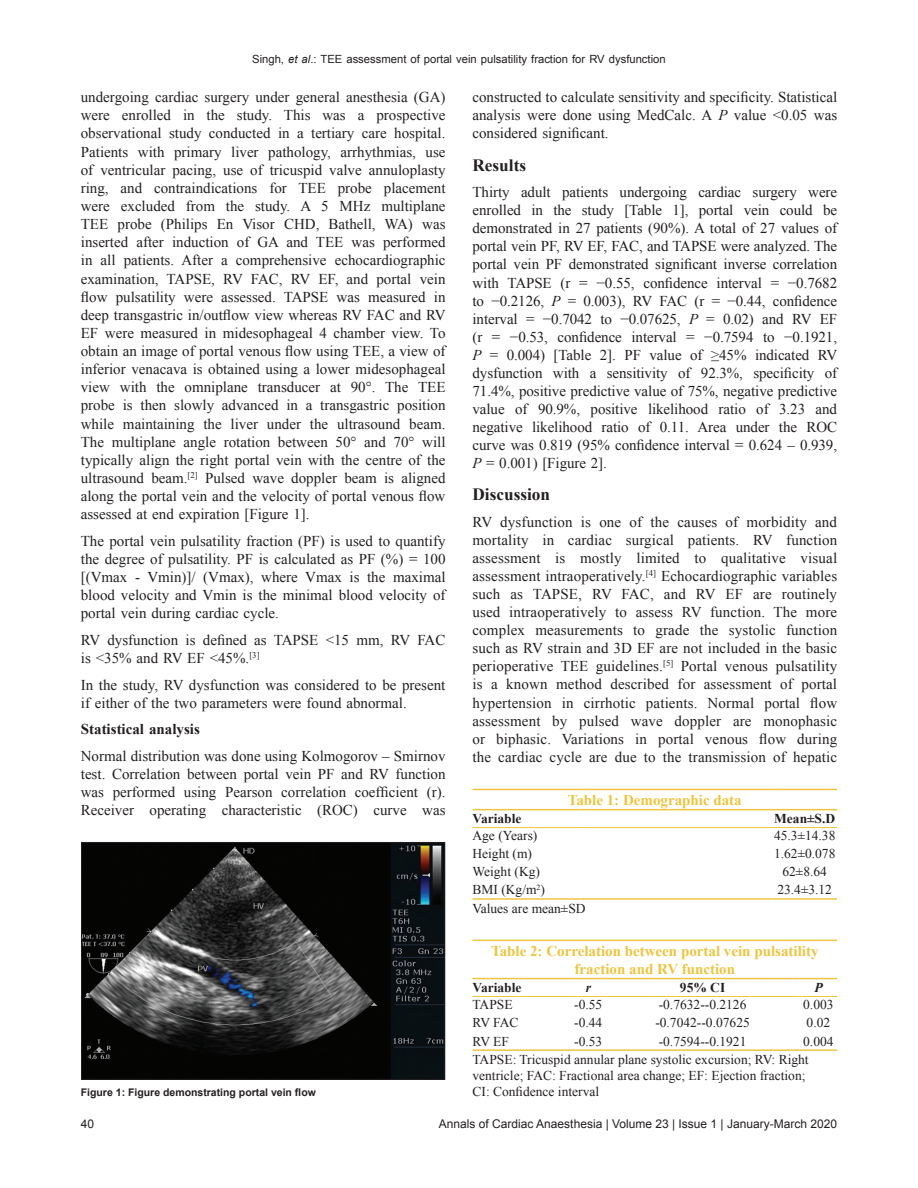
<style>
.page{position:relative;width:918px;height:1188px;background:#fff}
.page>*{position:absolute;margin:0;border:0;box-sizing:border-box;transform-origin:0 0}
.t1{font:700 17.25px "Times New Roman";color:#231f20}
.TX{font:15px/18.1px "Times New Roman";color:#231f20;text-align:justify}
.TT{font:700 15px/18px "Times New Roman";color:#efc43e;text-align:center}
.t2{font:700 15px "Times New Roman";color:#231f20}
.TFN{font:13.5px/16.2px "Times New Roman";color:#231f20}
.TBL{font:13.5px "Times New Roman";color:#231f20}
.TB{font:13.5px "Times New Roman";color:#231f20}
.TCH{font:700 13.5px "Times New Roman";color:#231f20}
.TCH-2{font:italic 700 13.5px "Times New Roman";color:#231f20}
.t3{font:12px "Arial";color:#231f20}
.t4{font:11.25px "Arial";color:#231f20}
.FGC{font:700 10.5px "Arial";color:#231f20}
.s1{font-style:italic}
</style>
<div class="page">
<img style="left:83px;top:844px;width:360px;height:234px">
<div style="left:81px;top:842px;width:364px;height:238px;border:1px solid #231f20"></div>
<hr style="left:472px;top:1049px;width:52px;height:2px;background:#efc43e">
<hr style="left:524px;top:1049px;width:47px;height:2px;background:#efc43e">
<hr style="left:571px;top:1049px;width:35px;height:2px;background:#efc43e">
<hr style="left:606px;top:1049px;width:47px;height:2px;background:#efc43e">
<hr style="left:653px;top:1049px;width:99px;height:2px;background:#efc43e">
<hr style="left:752px;top:1049px;width:48px;height:2px;background:#efc43e">
<hr style="left:800px;top:1049px;width:37px;height:2px;background:#efc43e">
<hr style="left:472px;top:996px;width:52px;height:1px;background:#efc43e">
<hr style="left:524px;top:996px;width:47px;height:1px;background:#efc43e">
<hr style="left:571px;top:996px;width:35px;height:1px;background:#efc43e">
<hr style="left:606px;top:996px;width:47px;height:1px;background:#efc43e">
<hr style="left:653px;top:996px;width:99px;height:1px;background:#efc43e">
<hr style="left:752px;top:996px;width:48px;height:1px;background:#efc43e">
<hr style="left:800px;top:996px;width:37px;height:1px;background:#efc43e">
<hr style="left:472px;top:940px;width:52px;height:1px;background:#efc43e">
<hr style="left:524px;top:940px;width:47px;height:1px;background:#efc43e">
<hr style="left:571px;top:940px;width:35px;height:1px;background:#efc43e">
<hr style="left:606px;top:940px;width:47px;height:1px;background:#efc43e">
<hr style="left:653px;top:940px;width:99px;height:1px;background:#efc43e">
<hr style="left:752px;top:940px;width:48px;height:1px;background:#efc43e">
<hr style="left:800px;top:940px;width:37px;height:1px;background:#efc43e">
<hr style="left:472px;top:978px;width:52px;height:1px;background:#efc43e">
<hr style="left:524px;top:978px;width:47px;height:1px;background:#efc43e">
<hr style="left:571px;top:978px;width:35px;height:1px;background:#efc43e">
<hr style="left:606px;top:978px;width:47px;height:1px;background:#efc43e">
<hr style="left:653px;top:978px;width:99px;height:1px;background:#efc43e">
<hr style="left:752px;top:978px;width:48px;height:1px;background:#efc43e">
<hr style="left:800px;top:978px;width:37px;height:1px;background:#efc43e">
<hr style="left:472px;top:898px;width:108px;height:2px;background:#efc43e">
<hr style="left:580px;top:898px;width:192px;height:2px;background:#efc43e">
<hr style="left:772px;top:898px;width:65px;height:2px;background:#efc43e">
<hr style="left:472px;top:827px;width:108px;height:1px;background:#efc43e">
<hr style="left:580px;top:827px;width:192px;height:1px;background:#efc43e">
<hr style="left:772px;top:827px;width:65px;height:1px;background:#efc43e">
<hr style="left:472px;top:789px;width:108px;height:1px;background:#efc43e">
<hr style="left:580px;top:789px;width:192px;height:1px;background:#efc43e">
<hr style="left:772px;top:789px;width:65px;height:1px;background:#efc43e">
<hr style="left:472px;top:809px;width:108px;height:1px;background:#efc43e">
<hr style="left:580px;top:809px;width:192px;height:1px;background:#efc43e">
<hr style="left:772px;top:809px;width:65px;height:1px;background:#efc43e">
<p class="t4" style="left:252px;top:51px;width:415px">Singh, <span class="s1">et al</span>.: TEE assessment of portal vein pulsatility fraction for RV dysfunction</p>
<p class="TX" style="left:81px;top:88px;width:366px">undergoing cardiac surgery under general anesthesia (GA) were enrolled in the study. This was a prospective observational study conducted in a tertiary care hospital.<br>Patients with primary liver pathology, arrhythmias, use of ventricular pacing, use of tricuspid valve annuloplasty ring, and contraindications for TEE probe placement were excluded from the study. A 5 MHz multiplane TEE probe (Philips En Visor CHD, Bathell, WA) was inserted after induction of GA and TEE was performed in all patients. After a comprehensive echocardiographic examination, TAPSE, RV FAC, RV EF, and portal vein flow pulsatility were assessed. TAPSE was measured in deep transgastric in/outflow view whereas RV FAC and RV EF were measured in midesophageal 4 chamber view. To obtain an image of portal venous flow using TEE, a view of inferior venacava is obtained using a lower midesophageal view with the omniplane transducer at 90°. The TEE probe is then slowly advanced in a transgastric position while maintaining the liver under the ultrasound beam.<br>The multiplane angle rotation between 50° and 70° will typically align the right portal vein with the centre of the ultrasound beam.<sup>[2]</sup> Pulsed wave doppler beam is aligned along the portal vein and the velocity of portal venous flow assessed at end expiration [Figure 1].</p>
<p class="TX" style="left:81px;top:531px;width:366px">The portal vein pulsatility fraction (PF) is used to quantify the degree of pulsatility. PF is calculated as PF (%) = 100 [(Vmax - Vmin)]/ (Vmax), where Vmax is the maximal blood velocity and Vmin is the minimal blood velocity of portal vein during cardiac cycle.</p>
<p class="TX" style="left:81px;top:630px;width:366px">RV dysfunction is defined as TAPSE &lt;15 mm, RV FAC is &lt;35% and RV EF &lt;45%.<sup>[3]</sup></p>
<p class="TX" style="left:81px;top:675px;width:366px">In the study, RV dysfunction was considered to be present if either of the two parameters were found abnormal.</p>
<h2 class="t2" style="left:81px;top:718px;width:121px">Statistical analysis</h2>
<p class="TX" style="left:81px;top:746px;width:366px">Normal distribution was done using Kolmogorov – Smirnov test. Correlation between portal vein PF and RV function was performed using Pearson correlation coefficient (r).<br>Receiver operating characteristic (ROC) curve was</p>
<p class="FGC" style="left:81px;top:1086px;width:237px">Figure 1: Figure demonstrating portal vein flow</p>
<p class="TX" style="left:472px;top:88px;width:366px">constructed to calculate sensitivity and specificity. Statistical analysis were done using MedCalc. A <span class="s1">P</span> value &lt;0.05 was considered significant.</p>
<h1 class="t1" style="left:472px;top:152px;width:55px">Results</h1>
<p class="TX" style="left:472px;top:183px;width:366px">Thirty adult patients undergoing cardiac surgery were enrolled in the study [Table 1], portal vein could be demonstrated in 27 patients (90%). A total of 27 values of portal vein PF, RV EF, FAC, and TAPSE were analyzed. The portal vein PF demonstrated significant inverse correlation with TAPSE (r = −0.55, confidence interval = −0.7682 to −0.2126, <span class="s1">P</span> = 0.003), RV FAC (r = −0.44, confidence interval = −0.7042 to −0.07625, <span class="s1">P</span> = 0.02) and RV EF (r = −0.53, confidence interval = −0.7594 to −0.1921, <span class="s1">P</span> = 0.004) [Table 2]. PF value of ≥45% indicated RV dysfunction with a sensitivity of 92.3%, specificity of 71.4%, positive predictive value of 75%, negative predictive value of 90.9%, positive likelihood ratio of 3.23 and negative likelihood ratio of 0.11. Area under the ROC curve was 0.819 (95% confidence interval = 0.624 – 0.939, <span class="s1">P</span> = 0.001) [Figure 2].</p>
<h1 class="t1" style="left:472px;top:482px;width:79px">Discussion</h1>
<p class="TX" style="left:472px;top:512px;width:366px">RV dysfunction is one of the causes of morbidity and mortality in cardiac surgical patients. RV function assessment is mostly limited to qualitative visual assessment intraoperatively.<sup>[4]</sup> Echocardiographic variables such as TAPSE, RV FAC, and RV EF are routinely used intraoperatively to assess RV function. The more complex measurements to grade the systolic function such as RV strain and 3D EF are not included in the basic perioperative TEE guidelines.<sup>[5]</sup> Portal venous pulsatility is a known method described for assessment of portal hypertension in cirrhotic patients. Normal portal flow assessment by pulsed wave doppler are monophasic or biphasic. Variations in portal venous flow during the cardiac cycle are due to the transmission of hepatic</p>
<p class="TT" style="left:568px;top:790px;width:176px">Table 1: Demographic data</p>
<p class="TCH" style="left:472px;top:809px;width:51px">Variable</p>
<p class="TCH" style="left:774px;top:809px;width:63px">Mean±S.D</p>
<p class="TBL" style="left:472px;top:826px;width:66px">Age (Years)</p>
<p class="TBL" style="left:774px;top:826px;width:63px">45.3±14.38</p>
<p class="TBL" style="left:472px;top:844px;width:61px">Height (m)</p>
<p class="TBL" style="left:774px;top:844px;width:63px">1.62±0.078</p>
<p class="TBL" style="left:472px;top:862px;width:69px">Weight (Kg)</p>
<p class="TBL" style="left:782px;top:862px;width:46px">62±8.64</p>
<p class="TBL" style="left:472px;top:880px;width:74px">BMI (Kg/m<sup>2</sup>)</p>
<p class="TBL" style="left:777px;top:880px;width:56px">23.4±3.12</p>
<p class="TFN" style="left:472px;top:900px;width:115px">Values are mean±SD</p>
<p class="TT" style="left:491px;top:941px;width:329px">Table 2: Correlation between portal vein pulsatility fraction and RV function</p>
<p class="TCH" style="left:472px;top:978px;width:51px">Variable</p>
<p class="TCH-2" style="left:586px;top:978px;width:7px">r</p>
<p class="TCH" style="left:680px;top:978px;width:47px">95% CI</p>
<p class="TCH-2" style="left:815px;top:978px;width:10px">P</p>
<p class="TB" style="left:472px;top:995px;width:42px">TAPSE</p>
<p class="TB" style="left:574px;top:995px;width:30px">‑0.55</p>
<p class="TB" style="left:659px;top:995px;width:89px">‑0.7632-‑0.2126</p>
<p class="TB" style="left:803px;top:995px;width:32px">0.003</p>
<p class="TB" style="left:472px;top:1013px;width:48px">RV FAC</p>
<p class="TB" style="left:574px;top:1013px;width:30px">‑0.44</p>
<p class="TB" style="left:655px;top:1013px;width:96px">‑0.7042-‑0.07625</p>
<p class="TB" style="left:807px;top:1013px;width:25px">0.02</p>
<p class="TBL" style="left:472px;top:1032px;width:38px">RV EF</p>
<p class="TBL" style="left:574px;top:1032px;width:30px">‑0.53</p>
<p class="TBL" style="left:659px;top:1032px;width:89px">‑0.7594-‑0.1921</p>
<p class="TBL" style="left:803px;top:1032px;width:32px">0.004</p>
<p class="TFN" style="left:472px;top:1051px;width:338px">TAPSE: Tricuspid annular plane systolic excursion; RV: Right ventricle; FAC: Fractional area change; EF: Ejection fraction;<br>CI: Confidence interval</p>
<p class="t3" style="left:81px;top:1116px;width:15px">40</p>
<p class="t3" style="left:439px;top:1116px;width:400px">Annals of Cardiac Anaesthesia | Volume 23 | Issue 1 | January‑March 2020</p>
</div>
